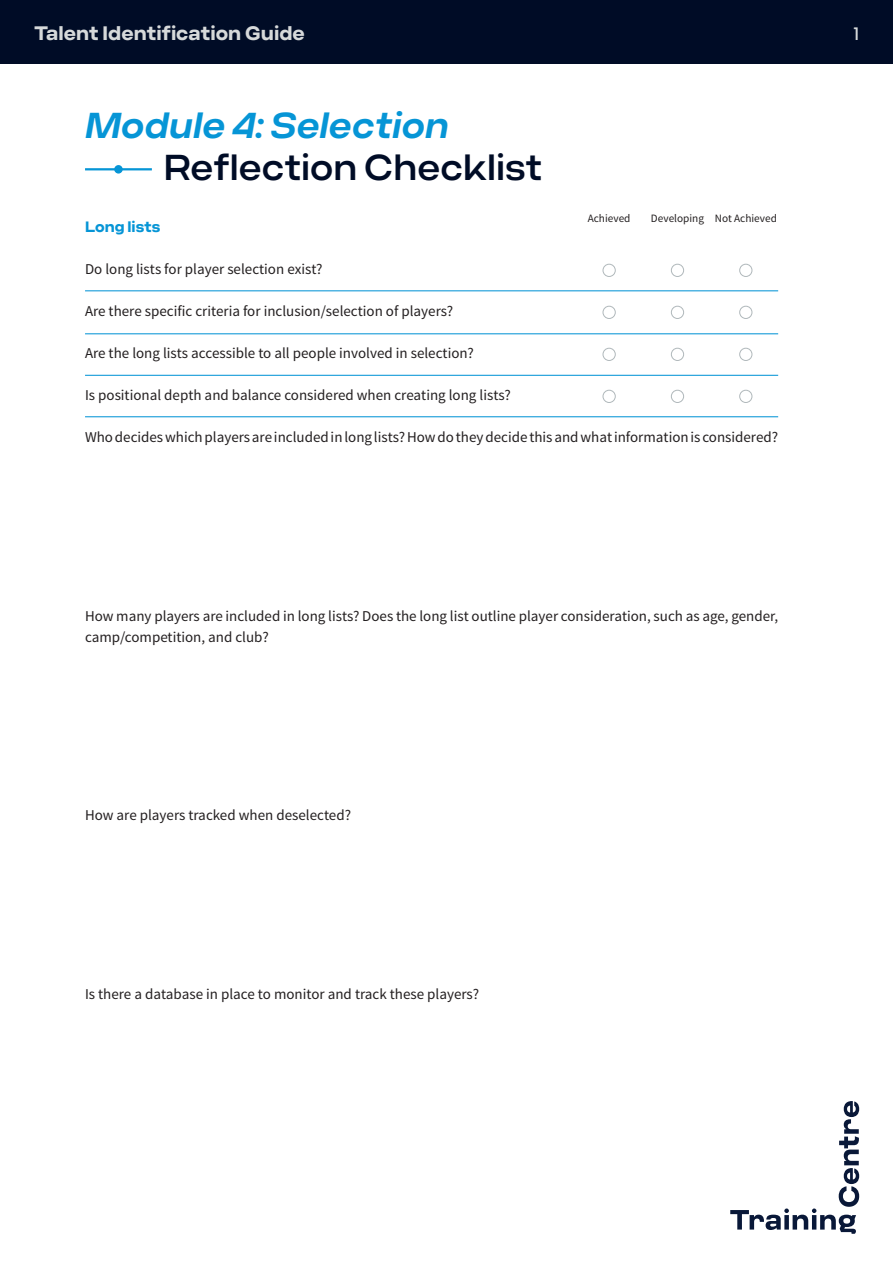
<style>
.page{position:relative;width:893px;height:1263px;background:#fff}
.page>*{position:absolute;margin:0;border:0;box-sizing:border-box;transform-origin:0 0}
.t1{font:500 36px "Criteria CF";color:#000c26}
.t2{font:italic 600 36px "Criteria CF";color:#0695d6}
.t3{font:700 19.5px "Criteria CF";color:#d6d9da}
.t4{font:18px "Criteria CF";color:#d6d9da}
.t5{font:15px/21px "Source Sans Pro";color:#231f20}
.t6{font:700 15px "Criteria CF";color:#0695d6}
.t7{font:11.25px "Source Sans Pro";color:#231f20}
</style>
<div class="page">
<div style="left:0;top:0;width:893px;height:64px;background:#000c26"></div>
<svg style="left:730px;top:1101px;width:129px;height:133px"></svg>
<div style="left:114px;top:165px;width:9px;height:9px;background:#0695d6;border-radius:50%"></div>
<hr style="left:85px;top:168px;width:67px;height:2px;background:#0695d6">
<div style="left:671px;top:264px;width:13px;height:13px;border:1px solid #b0b8bb;border-radius:50%"></div>
<div style="left:671px;top:306px;width:13px;height:13px;border:1px solid #b0b8bb;border-radius:50%"></div>
<div style="left:671px;top:348px;width:13px;height:13px;border:1px solid #b0b8bb;border-radius:50%"></div>
<div style="left:739px;top:264px;width:13px;height:13px;border:1px solid #b0b8bb;border-radius:50%"></div>
<div style="left:739px;top:306px;width:13px;height:13px;border:1px solid #b0b8bb;border-radius:50%"></div>
<div style="left:739px;top:348px;width:13px;height:13px;border:1px solid #b0b8bb;border-radius:50%"></div>
<div style="left:603px;top:264px;width:13px;height:13px;border:1px solid #b0b8bb;border-radius:50%"></div>
<div style="left:603px;top:306px;width:13px;height:13px;border:1px solid #b0b8bb;border-radius:50%"></div>
<div style="left:603px;top:348px;width:13px;height:13px;border:1px solid #b0b8bb;border-radius:50%"></div>
<hr style="left:85px;top:290px;width:693px;height:1px;background:#0695d6">
<hr style="left:85px;top:333px;width:693px;height:1px;background:#0695d6">
<hr style="left:85px;top:375px;width:693px;height:1px;background:#0695d6">
<hr style="left:85px;top:416px;width:693px;height:1px;background:#0695d6">
<div style="left:671px;top:390px;width:13px;height:13px;border:1px solid #b0b8bb;border-radius:50%"></div>
<div style="left:739px;top:390px;width:13px;height:13px;border:1px solid #b0b8bb;border-radius:50%"></div>
<div style="left:603px;top:390px;width:13px;height:13px;border:1px solid #b0b8bb;border-radius:50%"></div>
<h2 class="t3" style="left:34px;top:22px;width:272px">Talent Identification Guide</h2>
<p class="t4" style="left:853px;top:23px;width:7px">1</p>
<h1 class="t2" style="left:85px;top:104px;width:366px">Module 4: Selection</h1>
<h1 class="t1" style="left:164px;top:146px;width:380px">Reflection Checklist</h1>
<p class="t7" style="left:588px;top:211px;width:44px">Achieved</p>
<p class="t7" style="left:651px;top:211px;width:127px">Developing Not Achieved</p>
<p class="t6" style="left:85px;top:218px;width:77px">Long lists</p>
<p class="t5" style="left:85px;top:259px;width:239px">Do long lists for player selection exist?</p>
<p class="t5" style="left:85px;top:301px;width:370px">Are there specific criteria for inclusion/selection of players?</p>
<p class="t5" style="left:85px;top:343px;width:390px">Are the long lists accessible to all people involved in selection?</p>
<p class="t5" style="left:85px;top:385px;width:427px">Is positional depth and balance considered when creating long lists?</p>
<p class="t5" style="left:85px;top:427px;width:695px">Who decides which players are included in long lists? How do they decide this and what information is considered?</p>
<p class="t5" style="left:85px;top:606px;width:695px">How many players are included in long lists? Does the long list outline player consideration, such as age, gender, camp/competition, and club?</p>
<p class="t5" style="left:85px;top:805px;width:267px">How are players tracked when deselected?</p>
<p class="t5" style="left:85px;top:984px;width:396px">Is there a database in place to monitor and track these players?</p>
</div>
